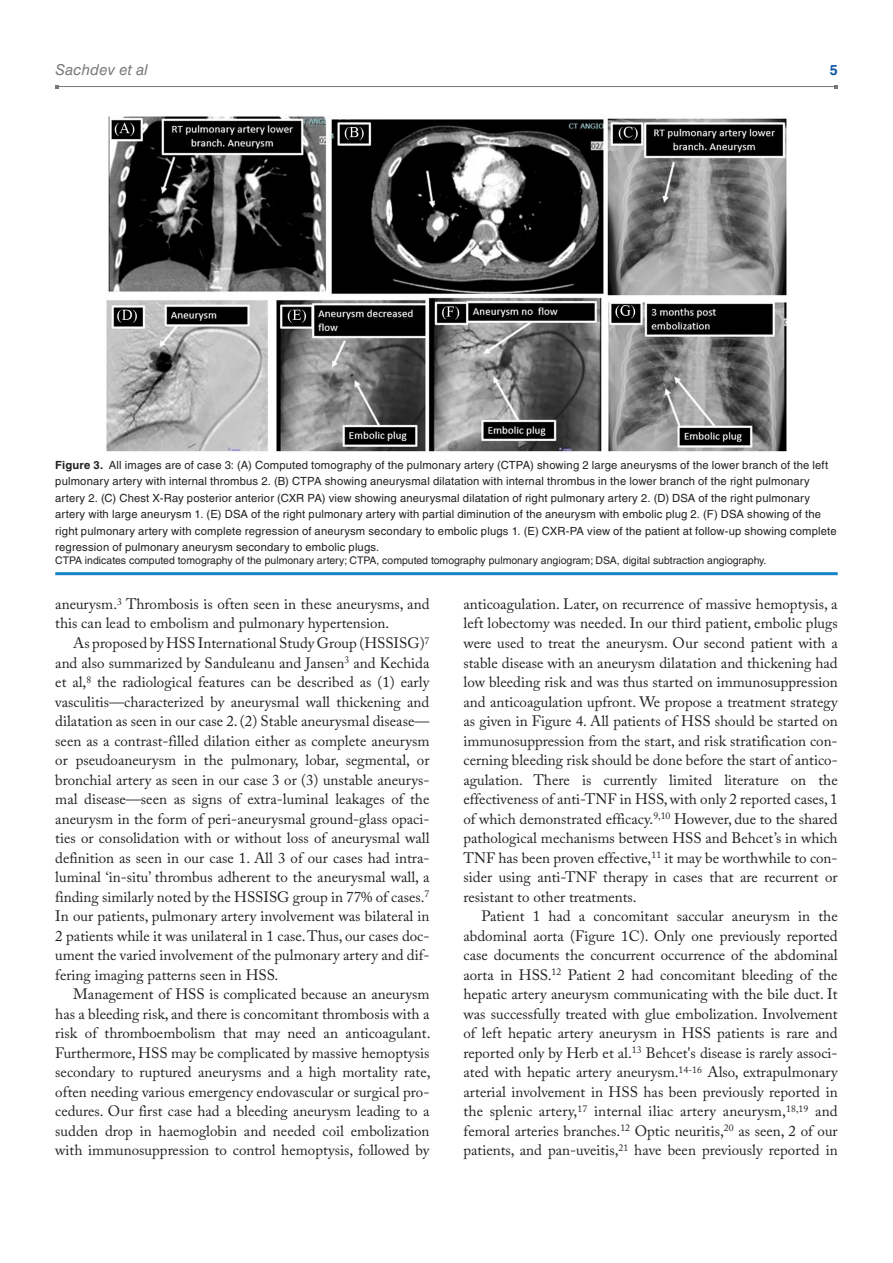
<style>
.page{position:relative;width:893px;height:1263px;background:#fff}
.page>*{position:absolute;margin:0;border:0;box-sizing:border-box;transform-origin:0 0}
.t1{font:15px/19.5px "Adobe Caslon Pro";color:#231f20;text-align:justify}
.t2{font:italic 15px "Helvetica LT Std";color:#76787b}
.t3{font:700 14.25px "Helvetica LT Std";color:#1055a4}
.t4{font:11.25px/16.5px "Helvetica LT Std";letter-spacing:.015em;color:#231f20}
.t5{font:10.5px "Helvetica LT Std";color:#231f20}
.s1{font-weight:700}
</style>
<div class="page">
<hr style="left:57px;top:86px;width:779px;height:1px;background:#76787b">
<hr style="left:55px;top:572px;width:783px;height:3px;background:#1582c5">
<img style="left:106px;top:116px;width:681px;height:336px">
<p class="t2" style="left:55px;top:61px;width:94px">Sachdev et al</p>
<p class="t3" style="left:830px;top:61px;width:9px">5</p>
<p class="t4" style="left:55px;top:456px;width:783px"><span class="s1">Figure 3.</span> All images are of case 3: (A) Computed tomography of the pulmonary artery (CTPA) showing 2 large aneurysms of the lower branch of the left pulmonary artery with internal thrombus 2. (B) CTPA showing aneurysmal dilatation with internal thrombus in the lower branch of the right pulmonary artery 2. (C) Chest X-Ray posterior anterior (CXR PA) view showing aneurysmal dilatation of right pulmonary artery 2. (D) DSA of the right pulmonary artery with large aneurysm 1. (E) DSA of the right pulmonary artery with partial diminution of the aneurysm with embolic plug 2. (F) DSA showing of the right pulmonary artery with complete regression of aneurysm secondary to embolic plugs 1. (E) CXR-PA view of the patient at follow-up showing complete regression of pulmonary aneurysm secondary to embolic plugs.</p>
<p class="t5" style="left:55px;top:554px;width:713px">CTPA indicates computed tomography of the pulmonary artery; CTPA, computed tomography pulmonary angiogram; DSA, digital subtraction angiography.</p>
<p class="t1" style="left:55px;top:594px;width:376px">aneurysm.<sup>3</sup> Thrombosis is often seen in these aneurysms, and this can lead to embolism and pulmonary hypertension.</p>
<p class="t1" style="left:55px;top:633px;width:376px;text-indent:18px">As proposed by HSS International Study Group (HSSISG)<sup>7 </sup>and also summarized by Sanduleanu and Jansen<sup>3</sup> and Kechida et al,<sup>8</sup> the radiological features can be described as (1) early vasculitis—characterized by aneurysmal wall thickening and dilatation as seen in our case 2. (2) Stable aneurysmal disease— seen as a contrast-filled dilation either as complete aneurysm or pseudoaneurysm in the pulmonary, lobar, segmental, or bronchial artery as seen in our case 3 or (3) unstable aneurys&shy;mal disease—seen as signs of extra-luminal leakages of the aneurysm in the form of peri-aneurysmal ground-glass opaci&shy;ties or consolidation with or without loss of aneurysmal wall definition as seen in our case 1. All 3 of our cases had intra&shy;luminal ‘in-situ’ thrombus adherent to the aneurysmal wall, a finding similarly noted by the HSSISG group in 77% of cases.<sup>7<br></sup>In our patients, pulmonary artery involvement was bilateral in 2 patients while it was unilateral in 1 case. Thus, our cases doc&shy;ument the varied involvement of the pulmonary artery and dif&shy;fering imaging patterns seen in HSS.</p>
<p class="t1" style="left:55px;top:984px;width:377px;text-indent:18px">Management of HSS is complicated because an aneurysm has a bleeding risk, and there is concomitant thrombosis with a risk of thromboembolism that may need an anticoagulant.<br>Furthermore, HSS may be complicated by massive hemoptysis secondary to ruptured aneurysms and a high mortality rate, often needing various emergency endovascular or surgical pro&shy;cedures. Our first case had a bleeding aneurysm leading to a sudden drop in haemoglobin and needed coil embolization with immunosuppression to control hemoptysis, followed by</p>
<p class="t1" style="left:463px;top:594px;width:376px">anticoagulation. Later, on recurrence of massive hemoptysis, a left lobectomy was needed. In our third patient, embolic plugs were used to treat the aneurysm. Our second patient with a stable disease with an aneurysm dilatation and thickening had low bleeding risk and was thus started on immunosuppression and anticoagulation upfront. We propose a treatment strategy as given in Figure 4. All patients of HSS should be started on immunosuppression from the start, and risk stratification con&shy;cerning bleeding risk should be done before the start of antico&shy;agulation. There is currently limited literature on the effectiveness of anti-TNF in HSS, with only 2 reported cases, 1 of which demonstrated efficacy.<sup>9,10</sup> However, due to the shared pathological mechanisms between HSS and Behcet’s in which TNF has been proven effective,<sup>11</sup> it may be worthwhile to con&shy;sider using anti-TNF therapy in cases that are recurrent or resistant to other treatments.</p>
<p class="t1" style="left:463px;top:906px;width:376px;text-indent:18px">Patient 1 had a concomitant saccular aneurysm in the abdominal aorta (Figure 1C). Only one previously reported case documents the concurrent occurrence of the abdominal aorta in HSS.<sup>12</sup> Patient 2 had concomitant bleeding of the hepatic artery aneurysm communicating with the bile duct. It was successfully treated with glue embolization. Involvement of left hepatic artery aneurysm in HSS patients is rare and reported only by Herb et al.<sup>13</sup> Behcet's disease is rarely associ&shy;ated with hepatic artery aneurysm.<sup>14-16</sup> Also, extrapulmonary arterial involvement in HSS has been previously reported in the splenic artery,<sup>17</sup> internal iliac artery aneurysm,<sup>18,19</sup> and femoral arteries branches.<sup>12</sup> Optic neuritis,<sup>20</sup> as seen, 2 of our patients, and pan-uveitis,<sup>21</sup> have been previously reported in</p>
</div>
